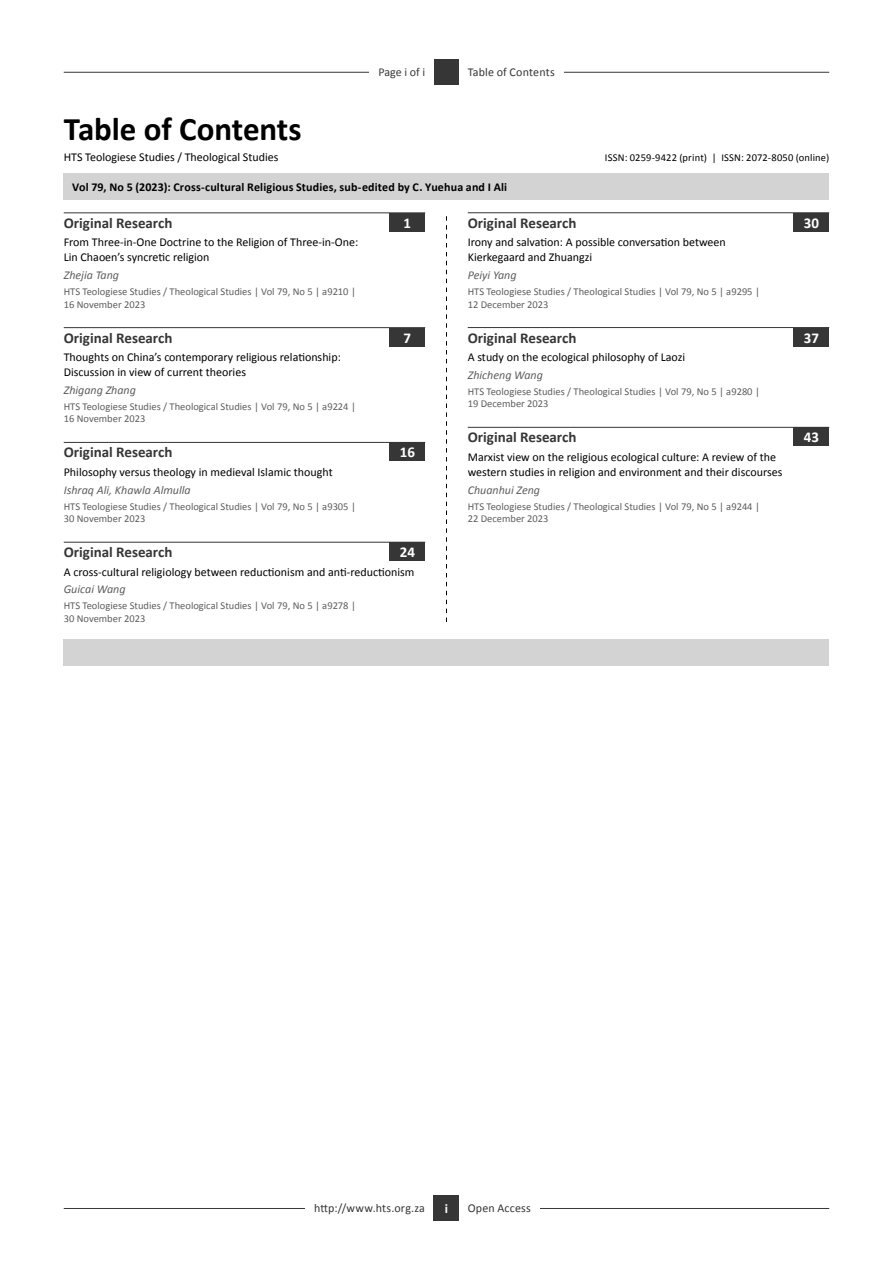
<style>
.page{position:relative;width:893px;height:1263px;background:#fff}
.page>*{position:absolute;margin:0;border:0;box-sizing:border-box;transform-origin:0 0}
.t1{font:700 33px "Calibri";letter-spacing:-.005em;color:#000}
.t2{font:700 15px "Calibri";color:#363636}
.t3{font:700 15px "Calibri";color:#fff}
.t4{font:700 13.5px "Calibri";color:#fff}
.t5{font:12px/15px "Calibri";color:#000}
.t6{font:italic 12px "Calibri";color:#5e5e5e}
.t7{font:700 12px "Calibri";letter-spacing:.015em;color:#000}
.t8{font:12px "Calibri";letter-spacing:.015em;color:#363636}
.t9{font:12px "Calibri";letter-spacing:-.005em;color:#3a3a3a}
.t10{font:10.5px/12.6px "Calibri";color:#5e5e5e}
.t11{font:10.5px "Calibri";letter-spacing:.015em;color:#000}
</style>
<div class="page">
<hr style="left:64px;top:1208px;width:765px;height:1px;background:#363636">
<div style="left:306px;top:1195px;width:128px;height:25px;background:#fff"></div>
<div style="left:434px;top:1195px;width:25px;height:25px;background:#363636"></div>
<hr style="left:64px;top:72px;width:765px;height:1px;background:#363636">
<div style="left:459px;top:1195px;width:80px;height:25px;background:#fff"></div>
<div style="left:459px;top:59px;width:104px;height:26px;background:#fff"></div>
<div style="left:434px;top:59px;width:25px;height:26px;background:#363636"></div>
<hr style="left:468px;top:212px;width:361px;height:1px;background:#363636">
<hr style="left:468px;top:327px;width:361px;height:1px;background:#363636">
<hr style="left:468px;top:427px;width:361px;height:1px;background:#363636">
<div style="left:793px;top:213px;width:36px;height:19px;background:#363636"></div>
<div style="left:793px;top:328px;width:36px;height:18px;background:#363636"></div>
<div style="left:793px;top:427px;width:36px;height:19px;background:#363636"></div>
<hr style="left:64px;top:213px;width:361px;height:1px;background:#363636">
<hr style="left:64px;top:327px;width:361px;height:1px;background:#363636">
<hr style="left:64px;top:442px;width:361px;height:1px;background:#363636">
<hr style="left:64px;top:542px;width:361px;height:1px;background:#363636">
<div style="left:389px;top:213px;width:36px;height:19px;background:#363636"></div>
<div style="left:389px;top:328px;width:36px;height:18px;background:#363636"></div>
<div style="left:389px;top:442px;width:36px;height:19px;background:#363636"></div>
<div style="left:389px;top:542px;width:36px;height:19px;background:#363636"></div>
<div style="left:369px;top:59px;width:65px;height:26px;background:#fff"></div>
<div style="left:64px;top:173px;width:765px;height:26px;background:#d3d3d3"></div>
<svg style="left:446px;top:216px;width:1px;height:406px"></svg>
<div style="left:64px;top:640px;width:765px;height:26px;background:#d3d3d3"></div>
<h1 class="t1" style="left:64px;top:108px;width:239px">Table of Contents</h1>
<p class="t9" style="left:378px;top:65px;width:48px">Page i of i</p>
<p class="t8" style="left:468px;top:65px;width:89px">Table of Contents</p>
<p class="t5" style="left:64px;top:150px;width:216px">HTS Teologiese Studies / Theological Studies</p>
<p class="t11" style="left:605px;top:151px;width:226px">ISSN: 0259-9422 (print) | ISSN: 2072-8050 (online)</p>
<p class="t7" style="left:72px;top:179px;width:436px">Vol 79, No 5 (2023): Cross-cultural Religious Studies, sub-edited by C. Yuehua and I Ali</p>
<p class="t2" style="left:64px;top:213px;width:110px">Original Research</p>
<p class="t5" style="left:64px;top:235px;width:296px">From Three-in-One Doctrine to the Religion of Three-in-One:<br>Lin Chaoen’s syncretic religion</p>
<p class="t6" style="left:64px;top:267px;width:57px">Zhejia Tang</p>
<p class="t10" style="left:64px;top:285px;width:294px">HTS Teologiese Studies / Theological Studies | Vol 79, No 5 | a9210 |<br>16 November 2023</p>
<p class="t2" style="left:64px;top:328px;width:110px">Original Research</p>
<p class="t5" style="left:64px;top:350px;width:279px">Thoughts on China’s contemporary religious relationship:<br>Discussion in view of current theories</p>
<p class="t6" style="left:64px;top:382px;width:74px">Zhigang Zhang</p>
<p class="t10" style="left:64px;top:400px;width:294px">HTS Teologiese Studies / Theological Studies | Vol 79, No 5 | a9224 |<br>16 November 2023</p>
<p class="t2" style="left:64px;top:443px;width:110px">Original Research</p>
<p class="t5" style="left:64px;top:464px;width:270px">Philosophy versus theology in medieval Islamic thought</p>
<p class="t6" style="left:64px;top:481px;width:128px">Ishraq Ali, Khawla Almulla</p>
<p class="t10" style="left:64px;top:500px;width:294px">HTS Teologiese Studies / Theological Studies | Vol 79, No 5 | a9305 |<br>30 November 2023</p>
<p class="t2" style="left:64px;top:543px;width:110px">Original Research</p>
<p class="t5" style="left:64px;top:564px;width:352px">A cross-cultural religiology between reductionism and anti-reductionism</p>
<p class="t6" style="left:64px;top:581px;width:63px">Guicai Wang</p>
<p class="t10" style="left:64px;top:600px;width:294px">HTS Teologiese Studies / Theological Studies | Vol 79, No 5 | a9278 |<br>30 November 2023</p>
<p class="t3" style="left:403px;top:213px;width:9px">1</p>
<p class="t3" style="left:403px;top:328px;width:9px">7</p>
<p class="t3" style="left:400px;top:443px;width:17px">16</p>
<p class="t3" style="left:400px;top:543px;width:17px">24</p>
<p class="t2" style="left:468px;top:213px;width:110px">Original Research</p>
<p class="t5" style="left:468px;top:235px;width:260px">Irony and salvation: A possible conversation between<br>Kierkegaard and Zhuangzi</p>
<p class="t6" style="left:468px;top:267px;width:50px">Peiyi Yang</p>
<p class="t10" style="left:468px;top:285px;width:294px">HTS Teologiese Studies / Theological Studies | Vol 79, No 5 | a9295 |<br>12 December 2023</p>
<p class="t2" style="left:468px;top:328px;width:110px">Original Research</p>
<p class="t5" style="left:468px;top:350px;width:219px">A study on the ecological philosophy of Laozi</p>
<p class="t6" style="left:468px;top:367px;width:77px">Zhicheng Wang</p>
<p class="t10" style="left:468px;top:385px;width:294px">HTS Teologiese Studies / Theological Studies | Vol 79, No 5 | a9280 |<br>19 December 2023</p>
<p class="t2" style="left:468px;top:428px;width:110px">Original Research</p>
<p class="t5" style="left:468px;top:449px;width:316px">Marxist view on the religious ecological culture: A review of the western studies in religion and environment and their discourses</p>
<p class="t6" style="left:468px;top:481px;width:74px">Chuanhui Zeng</p>
<p class="t10" style="left:468px;top:500px;width:294px">HTS Teologiese Studies / Theological Studies | Vol 79, No 5 | a9244 |<br>22 December 2023</p>
<p class="t3" style="left:804px;top:213px;width:17px">30</p>
<p class="t3" style="left:804px;top:328px;width:17px">37</p>
<p class="t3" style="left:804px;top:428px;width:17px">43</p>
<p class="t8" style="left:314px;top:1200px;width:112px">http://www.hts.org.za</p>
<p class="t8" style="left:468px;top:1200px;width:65px">Open Access</p>
<p class="t4" style="left:445px;top:1199px;width:5px">i</p>
</div>
